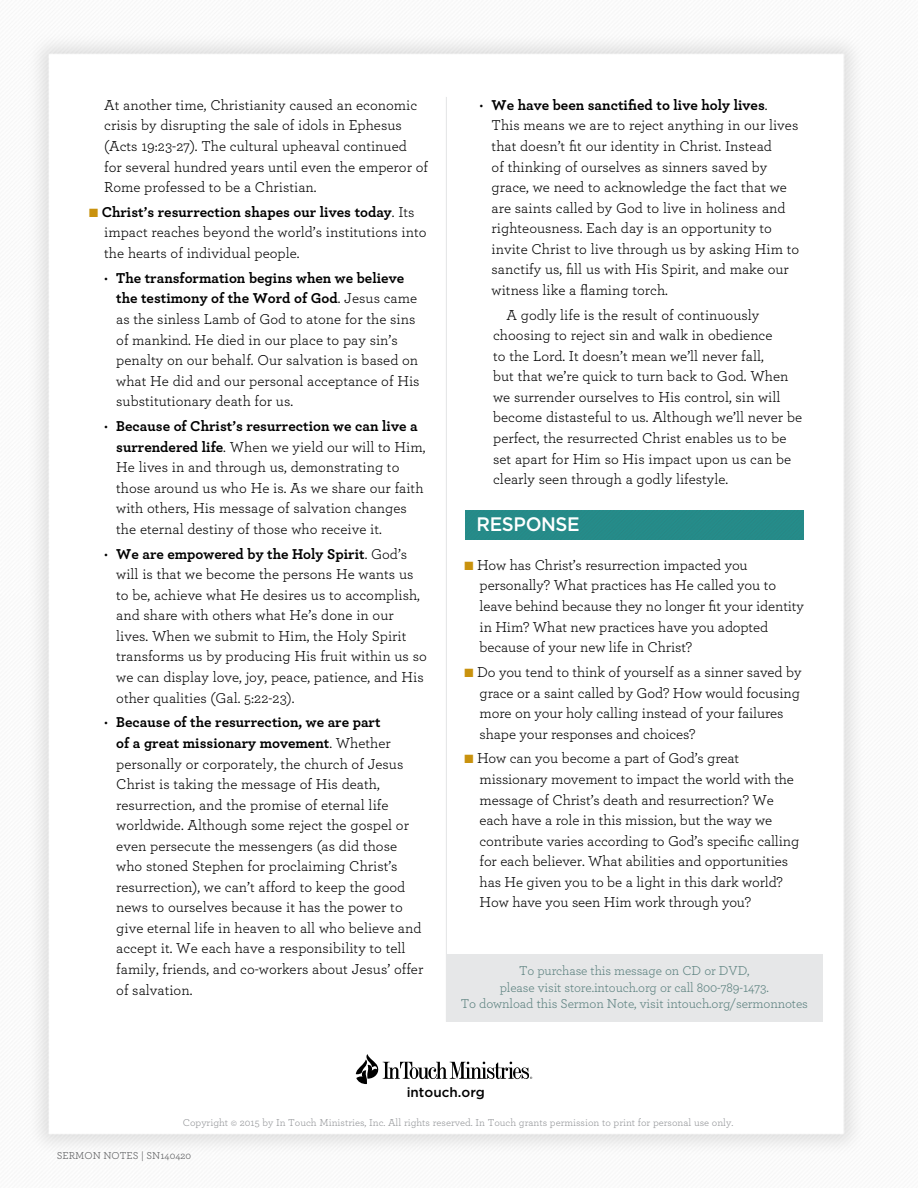
<style>
.page{position:relative;width:918px;height:1188px;background:#fff}
.page>*{position:absolute;margin:0;border:0;box-sizing:border-box;transform-origin:0 0}
.t1{font:500 19.5px "Gotham";letter-spacing:-.02em;color:#fff;scale:.96 1}
.t2{font:15px/20.5px "Archer";color:#000}
.t3{font:13.5px/16.5px "Archer";letter-spacing:-.01em;color:#5d8280;text-align:center}
.t4{font:500 13.5px "Gotham";color:#000}
.t5{font:10.5px "Archer";color:#939598}
.t6{font:10.5px "Archer";color:#58595b}
.s1{color:#c9920e}
.s2{font-weight:700}
</style>
<div class="page">
<img style="left:33px;top:36px;width:827px;height:1116px">
<div style="left:465px;top:510px;width:339px;height:30px;background:#258a88"></div>
<hr style="left:446px;top:97px;width:1px;height:925px;background:#e6e7e8">
<div style="left:447px;top:955px;width:376px;height:67px;background:#e6e7e8"></div>
<svg style="left:356px;top:1054px;width:176px;height:30px"></svg>
<p class="t2" style="left:104px;top:94px;width:325px">At another time, Christianity caused an economic crisis by disrupting the sale of idols in Ephesus (Acts 19:23-27). The cultural upheaval continued for several hundred years until even the emperor of Rome professed to be a Christian.</p>
<p class="t2" style="left:104px;top:201px;width:324px;text-indent:-15px"><span class="s1">■</span> <span class="s2">Christ’s resurrection shapes our lives today</span>. Its impact reaches beyond the world’s institutions into the hearts of individual people.</p>
<p class="t2" style="left:116px;top:267px;width:305px;text-indent:-12px">• <span class="s2">The transformation begins when we believe the testimony of the Word of God</span>. Jesus came as the sinless Lamb of God to atone for the sins of mankind. He died in our place to pay sin’s penalty on our behalf. Our salvation is based on what He did and our personal acceptance of His substitutionary death for us.</p>
<p class="t2" style="left:116px;top:415px;width:311px;text-indent:-12px">• <span class="s2">Because of Christ’s resurrection we can live a surrendered life</span>. When we yield our will to Him, He lives in and through us, demonstrating to those around us who He is. As we share our faith with others, His message of salvation changes the eternal destiny of those who receive it.</p>
<p class="t2" style="left:116px;top:543px;width:312px;text-indent:-12px">• <span class="s2">We are empowered by the Holy Spirit</span>. God’s will is that we become the persons He wants us to be, achieve what He desires us to accomplish, and share with others what He’s done in our lives. When we submit to Him, the Holy Spirit transforms us by producing His fruit within us so we can display love, joy, peace, patience, and His other qualities (Gal. 5:22-23).</p>
<p class="t2" style="left:116px;top:712px;width:309px;text-indent:-12px">• <span class="s2">Because of the resurrection, we are part<br>of a great missionary movement</span>. Whether personally or corporately, the church of Jesus Christ is taking the message of His death, resurrection, and the promise of eternal life worldwide. Although some reject the gospel or even persecute the messengers (as did those who stoned Stephen for proclaiming Christ’s resurrection), we can’t afford to keep the good news to ourselves because it has the power to give eternal life in heaven to all who believe and accept it. We each have a responsibility to tell family, friends, and co-workers about Jesus’ offer of salvation.</p>
<p class="t2" style="left:492px;top:94px;width:309px;text-indent:-12px">• <span class="s2">We have been sanctified to live holy lives</span>.<br>This means we are to reject anything in our lives that doesn’t fit our identity in Christ. Instead<br>of thinking of ourselves as sinners saved by grace, we need to acknowledge the fact that we are saints called by God to live in holiness and righteousness. Each day is an opportunity to invite Christ to live through us by asking Him to sanctify us, fill us with His Spirit, and make our witness like a flaming torch.</p>
<p class="t2" style="left:493px;top:304px;width:311px;text-indent:13px">A godly life is the result of continuously choosing to reject sin and walk in obedience<br>to the Lord. It doesn’t mean we’ll never fall,<br>but that we’re quick to turn back to God. When we surrender ourselves to His control, sin will become distasteful to us. Although we’ll never be perfect, the resurrected Christ enables us to be set apart for Him so His impact upon us can be clearly seen through a godly lifestyle.</p>
<h1 class="t1" style="left:477px;top:513px;width:109px">RESPONSE</h1>
<p class="t2" style="left:480px;top:554px;width:326px;text-indent:-15px"><span class="s1">■</span> How has Christ’s resurrection impacted you personally? What practices has He called you to leave behind because they no longer fit your identity in Him? What new practices have you adopted because of your new life in Christ?</p>
<p class="t2" style="left:480px;top:661px;width:323px;text-indent:-15px"><span class="s1">■</span> Do you tend to think of yourself as a sinner saved by grace or a saint called by God? How would focusing more on your holy calling instead of your failures shape your responses and choices?</p>
<p class="t2" style="left:480px;top:748px;width:321px;text-indent:-15px"><span class="s1">■</span> How can you become a part of God’s great missionary movement to impact the world with the message of Christ’s death and resurrection? We each have a role in this mission, but the way we contribute varies according to God’s specific calling for each believer. What abilities and opportunities has He given you to be a light in this dark world?<br>How have you seen Him work through you?</p>
<p class="t3" style="left:461px;top:962px;width:349px">To purchase this message on CD or DVD,<br>please visit store.intouch.org or call 800-789-1473.<br>To download this Sermon Note, visit intouch.org/sermonnotes</p>
<p class="t4" style="left:407px;top:1084px;width:80px">intouch.org</p>
<p class="t5" style="left:183px;top:1116px;width:552px">Copyright © 2015 by In Touch Ministries, Inc. All rights reserved. In Touch grants permission to print for personal use only.</p>
<p class="t6" style="left:57px;top:1149px;width:136px">SERMON NOTES | SN140420</p>
</div>
